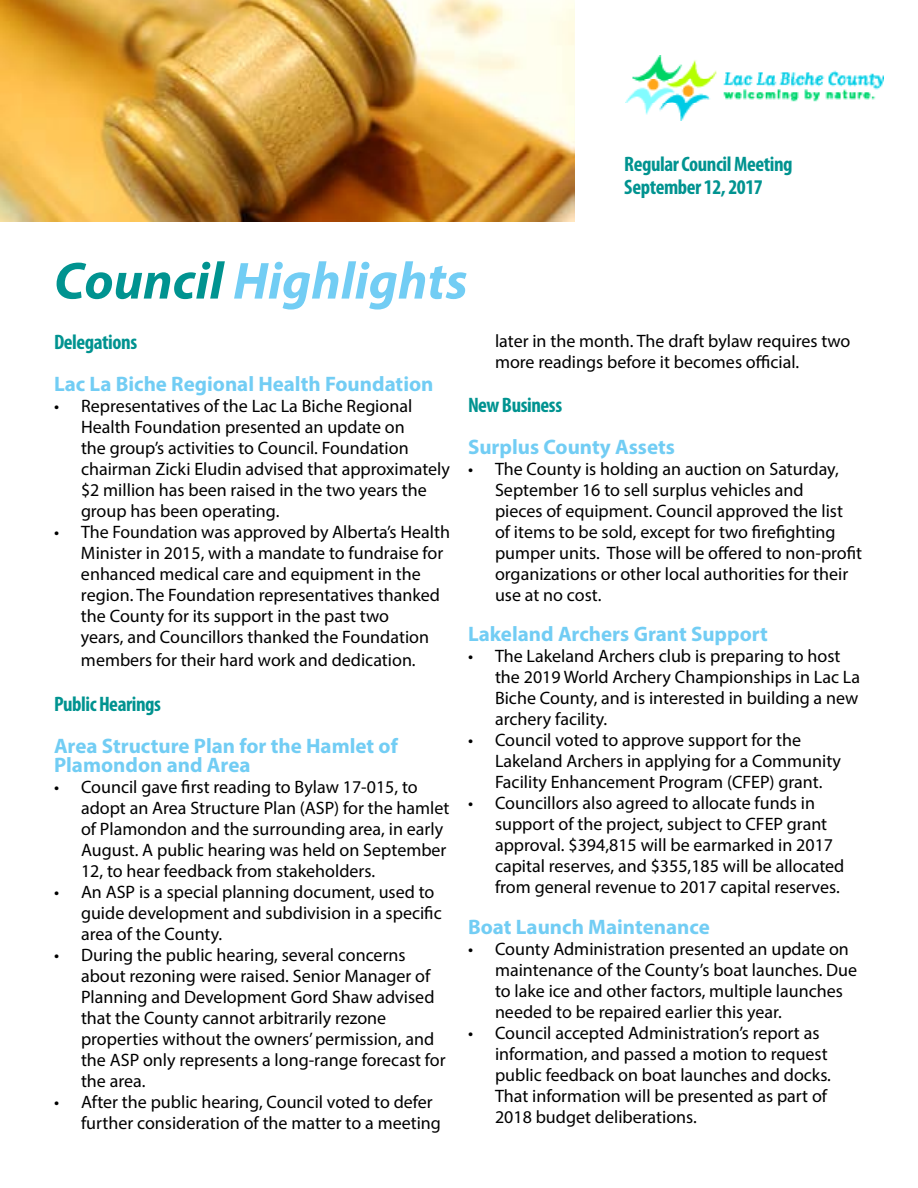
<style>
.page{position:relative;width:918px;height:1188px;background:#fff}
.page>*{position:absolute;margin:0;border:0;box-sizing:border-box;transform-origin:0 0}
.t1{font:italic 700 52.5px "Myriad Pro";color:#72cdf4}
.t2{font:700 21px/19.5px "Myriad Pro";color:#72cdf4}
.t3{font:700 condensed 21px/22.5px "Myriad Pro";letter-spacing:-.02em;color:#009390}
.t4{font:18px/21px "Myriad Pro";color:#000}
.s1{color:#009390}
</style>
<div class="page">
<img style="left:0;top:0;width:574px;height:221px">
<img style="left:625px;top:55px;width:258px;height:65px">
<p class="t3" style="left:624px;top:153px;width:170px">Regular Council Meeting<br>September 12, 2017</p>
<h1 class="t1" style="left:54px;top:247px;width:415px"><span class="s1">Council</span> Highlights</h1>
<p class="t3" style="left:54px;top:331px;width:85px">Delegations</p>
<p class="t2" style="left:54px;top:374px;width:381px">Lac La Biche Regional Health Foundation</p>
<p class="t4" style="left:81px;top:396px;width:370px;text-indent:-27px">• Representatives of the Lac La Biche Regional Health Foundation presented an update on<br>the group’s activities to Council. Foundation chairman Zicki Eludin advised that approximately $2 million has been raised in the two years the group has been operating.</p>
<p class="t4" style="left:81px;top:521px;width:370px;text-indent:-27px">• The Foundation was approved by Alberta’s Health Minister in 2015, with a mandate to fundraise for enhanced medical care and equipment in the region. The Foundation representatives thanked the County for its support in the past two<br>years, and Councillors thanked the Foundation members for their hard work and dedication.</p>
<p class="t3" style="left:54px;top:692px;width:109px">Public Hearings</p>
<p class="t2" style="left:54px;top:735px;width:345px">Area Structure Plan for the Hamlet of<br>Plamondon and Area</p>
<p class="t4" style="left:81px;top:777px;width:370px;text-indent:-27px">• Council gave first reading to Bylaw 17-015, to adopt an Area Structure Plan (ASP) for the hamlet of Plamondon and the surrounding area, in early August. A public hearing was held on September 12, to hear feedback from stakeholders.</p>
<p class="t4" style="left:81px;top:882px;width:362px;text-indent:-27px">• An ASP is a special planning document, used to guide development and subdivision in a specific area of the County.</p>
<p class="t4" style="left:81px;top:945px;width:366px;text-indent:-27px">• During the public hearing, several concerns about rezoning were raised. Senior Manager of Planning and Development Gord Shaw advised that the County cannot arbitrarily rezone properties without the owners’ permission, and the ASP only represents a long-range forecast for the area.</p>
<p class="t4" style="left:81px;top:1092px;width:361px;text-indent:-27px">• After the public hearing, Council voted to defer further consideration of the matter to a meeting</p>
<p class="t4" style="left:495px;top:330px;width:357px">later in the month. The draft bylaw requires two more readings before it becomes official.</p>
<p class="t3" style="left:468px;top:393px;width:96px">New Business</p>
<p class="t2" style="left:468px;top:436px;width:209px">Surplus County Assets</p>
<p class="t4" style="left:495px;top:458px;width:369px;text-indent:-27px">• The County is holding an auction on Saturday, September 16 to sell surplus vehicles and<br>pieces of equipment. Council approved the list of items to be sold, except for two firefighting pumper units. Those will be offered to non-profit organizations or other local authorities for their use at no cost.</p>
<p class="t2" style="left:468px;top:624px;width:302px">Lakeland Archers Grant Support</p>
<p class="t4" style="left:495px;top:645px;width:367px;text-indent:-27px">• The Lakeland Archers club is preparing to host the 2019 World Archery Championships in Lac La Biche County, and is interested in building a new archery facility.</p>
<p class="t4" style="left:495px;top:729px;width:348px;text-indent:-27px">• Council voted to approve support for the<br>Lakeland Archers in applying for a Community<br>Facility Enhancement Program (CFEP) grant.</p>
<p class="t4" style="left:495px;top:792px;width:351px;text-indent:-27px">• Councillors also agreed to allocate funds in support of the project, subject to CFEP grant approval. $394,815 will be earmarked in 2017 capital reserves, and $355,185 will be allocated from general revenue to 2017 capital reserves.</p>
<p class="t2" style="left:468px;top:916px;width:243px">Boat Launch Maintenance</p>
<p class="t4" style="left:495px;top:938px;width:364px;text-indent:-27px">• County Administration presented an update on maintenance of the County’s boat launches. Due to lake ice and other factors, multiple launches needed to be repaired earlier this year.</p>
<p class="t4" style="left:495px;top:1022px;width:338px;text-indent:-27px">• Council accepted Administration’s report as information, and passed a motion to request public feedback on boat launches and docks.<br>That information will be presented as part of 2018 budget deliberations.</p>
</div>
